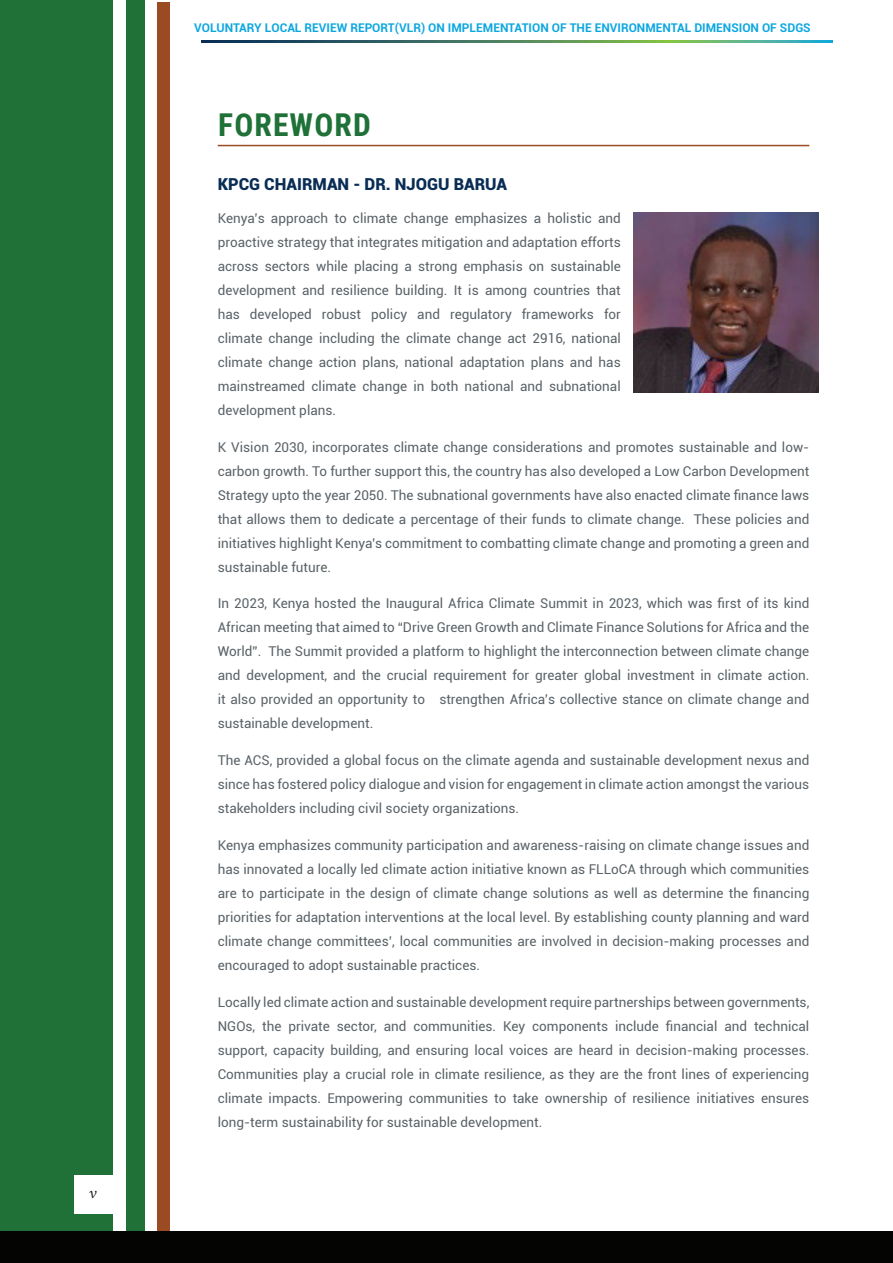
<style>
.page{position:relative;width:893px;height:1263px;background:#fff}
.page>*{position:absolute;margin:0;border:0;box-sizing:border-box;transform-origin:0 0}
.H2_left{font:700 31.5px "Roboto Condensed";letter-spacing:.035em;color:#1f7138}
.H4_left{font:900 16.5px "Roboto";color:#092d55}
.t1{font:16.5px "Lin Libertine I";color:#231f20}
.Body_Copy_left{font:13.5px/24px "Roboto";color:#5a6267;text-align:justify}
.t2{font:700 12px "Roboto";color:#0da7e0}
</style>
<div class="page">
<div style="left:0;top:0;width:145px;height:1263px;background:#1f7138"></div>
<div style="left:74px;top:1176px;width:39px;height:38px;background:#fff"></div>
<div style="left:113px;top:0;width:12px;height:1263px;background:#fff"></div>
<div style="left:157px;top:2px;width:13px;height:1261px;background:#9a4b21"></div>
<div style="left:0;top:1231px;width:893px;height:32px;background:#040503"></div>
<svg style="left:201px;top:40px;width:631px;height:3px"></svg>
<hr style="left:218px;top:145px;width:591px;height:1px;background:#9a4b21">
<img style="left:634px;top:213px;width:184px;height:180px">
<p class="t1" style="left:88px;top:1184px;width:9px">v</p>
<p class="t2" style="left:194px;top:20px;width:618px">VOLUNTARY LOCAL REVIEW REPORT(VLR) ON IMPLEMENTATION OF THE ENVIRONMENTAL DIMENSION OF SDGS</p>
<p class="H2_left" style="left:218px;top:103px;width:154px">FOREWORD</p>
<p class="H4_left" style="left:218px;top:173px;width:291px">KPCG CHAIRMAN - DR. NJOGU BARUA</p>
<p class="Body_Copy_left" style="left:218px;top:205px;width:405px">Kenya’s approach to climate change emphasizes a holistic and proactive strategy that integrates mitigation and adaptation efforts across sectors while placing a strong emphasis on sustainable development and resilience building. It is among countries that has developed robust policy and regulatory frameworks for climate change including the climate change act 2916, national climate change action plans, national adaptation plans and has mainstreamed climate change in both national and subnational development plans.</p>
<p class="Body_Copy_left" style="left:218px;top:434px;width:593px">K Vision 2030, incorporates climate change considerations and promotes sustainable and low&shy;carbon growth. To further support this, the country has also developed a Low Carbon Development Strategy upto the year 2050. The subnational governments have also enacted climate finance laws that allows them to dedicate a percentage of their funds to climate change. These policies and initiatives highlight Kenya’s commitment to combatting climate change and promoting a green and sustainable future.</p>
<p class="Body_Copy_left" style="left:218px;top:591px;width:593px">In 2023, Kenya hosted the Inaugural Africa Climate Summit in 2023, which was first of its kind African meeting that aimed to “Drive Green Growth and Climate Finance Solutions for Africa and the World”. The Summit provided a platform to highlight the interconnection between climate change and development, and the crucial requirement for greater global investment in climate action. it also provided an opportunity to strengthen Africa’s collective stance on climate change and sustainable development.</p>
<p class="Body_Copy_left" style="left:218px;top:748px;width:593px">The ACS, provided a global focus on the climate agenda and sustainable development nexus and since has fostered policy dialogue and vision for engagement in climate action amongst the various stakeholders including civil society organizations.</p>
<p class="Body_Copy_left" style="left:218px;top:833px;width:593px">Kenya emphasizes community participation and awareness-raising on climate change issues and has innovated a locally led climate action initiative known as FLLoCA through which communities are to participate in the design of climate change solutions as well as determine the financing priorities for adaptation interventions at the local level. By establishing county planning and ward climate change committees’, local communities are involved in decision-making processes and encouraged to adopt sustainable practices.</p>
<p class="Body_Copy_left" style="left:218px;top:989px;width:593px">Locally led climate action and sustainable development require partnerships between governments, NGOs, the private sector, and communities. Key components include financial and technical support, capacity building, and ensuring local voices are heard in decision-making processes.<br>Communities play a crucial role in climate resilience, as they are the front lines of experiencing climate impacts. Empowering communities to take ownership of resilience initiatives ensures long-term sustainability for sustainable development.</p>
</div>
